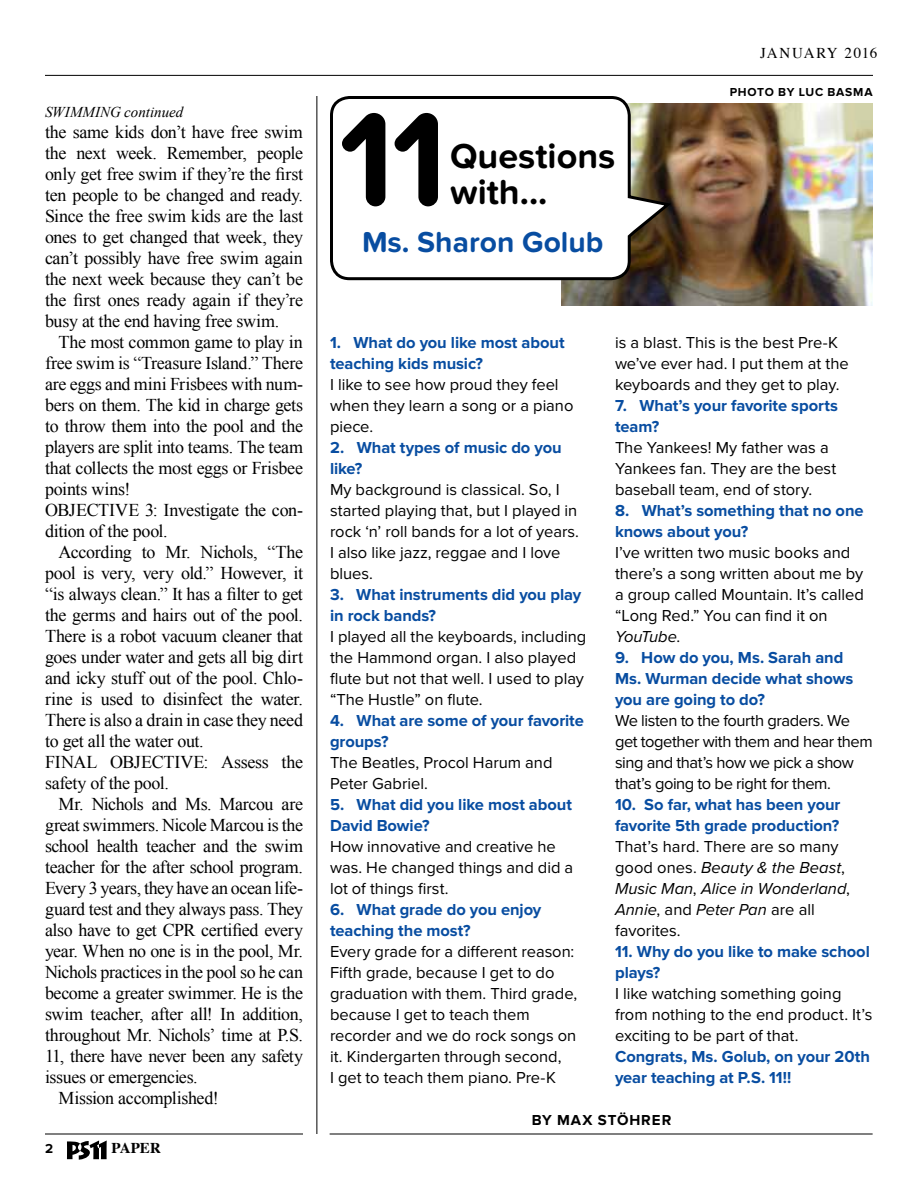
<style>
.page{position:relative;width:918px;height:1188px;background:#fff}
.page>*{position:absolute;margin:0;border:0;box-sizing:border-box;transform-origin:0 0}
.t1{font:700 36px/36px "Proxima Nova Soft";color:#000}
.t2{font:700 30px "Proxima Nova Soft";color:#084da1}
.t3{font:18px/21px "Times New Roman";letter-spacing:-.02em;color:#000}
.t4{font:16.5px/21px "Proxima Nova";letter-spacing:-.005em;color:#000}
.t5{font:700 16.5px/21px "Proxima Nova";letter-spacing:-.005em;color:#084da1}
.t6{font:16.5px/21px "Proxima Nova";letter-spacing:-.025em;color:#000}
.t7{font:italic 15px "Times New Roman";color:#000}
.t8{font:700 15px "Proxima Nova";letter-spacing:.06em;color:#000}
.t9{font:15px "Times";letter-spacing:.05em;color:#000}
.t10{font:700 15px "Times";color:#000}
.t11{font:700 13.5px "Proxima Nova";color:#000}
.t12{font:700 12px "Proxima Nova";letter-spacing:.06em;color:#000}
.s1{font-style:italic}
</style>
<div class="page">
<hr style="left:45px;top:75px;width:828px;height:1px;background:#000">
<svg style="left:67px;top:1140px;width:40px;height:20px"></svg>
<img style="left:562px;top:103px;width:311px;height:203px">
<hr style="left:45px;top:1134px;width:258px;height:1px;background:#000">
<hr style="left:330px;top:1134px;width:543px;height:1px;background:#000">
<hr style="left:316px;top:96px;width:1px;height:1038px;background:#000">
<svg style="left:330px;top:96px;width:341px;height:186px"></svg>
<svg style="left:342px;top:113px;width:96px;height:93px"></svg>
<p class="t7" style="left:45px;top:102px;width:140px">SWIMMING continued</p>
<p class="t3" style="left:45px;top:121px;width:260px;text-align:justify">the same kids don’t have free swim the next week. Remember, people only get free swim if they’re the first ten people to be changed and ready.<br>Since the free swim kids are the last ones to get changed that week, they can’t possibly have free swim again the next week because they can’t be the first ones ready again if they’re busy at the end having free swim.</p>
<p class="t3" style="left:45px;top:331px;width:260px;text-indent:14px">The most common game to play in free swim is “Treasure Island.” There are eggs and mini Frisbees with num&shy;bers on them. The kid in charge gets to throw them into the pool and the players are split into teams. The team that collects the most eggs or Frisbee points wins!<br>OBJECTIVE 3: Investigate the con&shy;dition of the pool.</p>
<p class="t3" style="left:45px;top:541px;width:260px;text-indent:14px">According to Mr. Nichols, “The pool is very, very old.” However, it “is always clean.” It has a filter to get the germs and hairs out of the pool.<br>There is a robot vacuum cleaner that goes under water and gets all big dirt and icky stuff out of the pool. Chlo&shy;rine is used to disinfect the water.<br>There is also a drain in case they need to get all the water out.<br>FINAL OBJECTIVE: Assess the safety of the pool.</p>
<p class="t3" style="left:58px;top:793px;width:246px">Mr. Nichols and Ms. Marcou are</p>
<p class="t3" style="left:45px;top:814px;width:260px">great swimmers. Nicole Marcou is the</p>
<p class="t3" style="left:45px;top:835px;width:260px">school health teacher and the swim</p>
<p class="t3" style="left:45px;top:856px;width:260px">teacher for the after school program.</p>
<p class="t3" style="left:45px;top:877px;width:259px">Every 3 years, they have an ocean life-</p>
<p class="t3" style="left:45px;top:898px;width:260px">guard test and they always pass. They</p>
<p class="t3" style="left:45px;top:919px;width:260px">also have to get CPR certified every</p>
<p class="t3" style="left:45px;top:940px;width:260px">year. When no one is in the pool, Mr.</p>
<p class="t3" style="left:45px;top:961px;width:260px">Nichols practices in the pool so he can</p>
<p class="t3" style="left:45px;top:982px;width:260px">become a greater swimmer. He is the</p>
<p class="t3" style="left:45px;top:1003px;width:260px">swim teacher, after all! In addition,</p>
<p class="t3" style="left:45px;top:1024px;width:260px">throughout Mr. Nichols’ time at P.S.</p>
<p class="t3" style="left:45px;top:1045px;width:260px">11, there have never been any safety</p>
<p class="t3" style="left:45px;top:1066px;width:154px">issues or emergencies.</p>
<p class="t3" style="left:58px;top:1087px;width:162px">Mission accomplished!</p>
<p class="t11" style="left:45px;top:1141px;width:10px">2</p>
<p class="t10" style="left:112px;top:1134px;width:51px">PAPER</p>
<p class="t9" style="left:760px;top:39px;width:119px">JANUARY 2016</p>
<h1 class="t1" style="left:450px;top:139px;width:167px">Questions with...</h1>
<h2 class="t2" style="left:362px;top:225px;width:243px">Ms. Sharon Golub</h2>
<p class="t12" style="left:730px;top:85px;width:144px">PHOTO BY LUC BASMA</p>
<p class="t5" style="left:330px;top:333px;width:236px">1. What do you like most about teaching kids music?</p>
<p class="t4" style="left:330px;top:375px;width:245px">I like to see how proud they feel when they learn a song or a piano piece.</p>
<p class="t5" style="left:330px;top:438px;width:233px">2. What types of music do you like?</p>
<p class="t4" style="left:330px;top:480px;width:251px">My background is classical. So, I started playing that, but I played in rock ‘n’ roll bands for a lot of years.<br>I also like jazz, reggae and I love blues.</p>
<p class="t5" style="left:330px;top:585px;width:253px">3. What instruments did you play in rock bands?</p>
<p class="t4" style="left:330px;top:627px;width:258px">I played all the keyboards, including the Hammond organ. I also played flute but not that well. I used to play “The Hustle” on flute.</p>
<p class="t5" style="left:330px;top:711px;width:255px">4. What are some of your favorite groups?</p>
<p class="t4" style="left:330px;top:753px;width:224px">The Beatles, Procol Harum and<br>Peter Gabriel.</p>
<p class="t5" style="left:330px;top:795px;width:244px">5. What did you like most about<br>David Bowie?</p>
<p class="t4" style="left:330px;top:837px;width:245px">How innovative and creative he was. He changed things and did a lot of things first.</p>
<p class="t5" style="left:330px;top:900px;width:213px">6. What grade do you enjoy teaching the most?</p>
<p class="t4" style="left:330px;top:942px;width:249px">Every grade for a different reason:<br>Fifth grade, because I get to do graduation with them. Third grade, because I get to teach them recorder and we do rock songs on it. Kindergarten through second,<br>I get to teach them piano. Pre-K</p>
<p class="t4" style="left:615px;top:333px;width:235px">is a blast. This is the best Pre-K we’ve ever had. I put them at the keyboards and they get to play.</p>
<p class="t5" style="left:615px;top:396px;width:225px">7. What’s your favorite sports team?</p>
<p class="t4" style="left:615px;top:438px;width:223px">The Yankees! My father was a<br>Yankees fan. They are the best baseball team, end of story.</p>
<p class="t5" style="left:615px;top:501px;width:250px">8. What’s something that no one knows about you?</p>
<p class="t4" style="left:615px;top:543px;width:250px">I’ve written two music books and there’s a song written about me by a group called Mountain. It’s called “Long Red.” You can find it on<br><span class="s1">YouTube</span>.</p>
<p class="t5" style="left:615px;top:648px;width:240px">9. How do you, Ms. Sarah and<br>Ms. Wurman decide what shows you are going to do?</p>
<p class="t6" style="left:615px;top:711px;width:259px">We listen to the fourth graders. We get together with them and hear them sing and that’s how we pick a show that’s going to be right for them.</p>
<p class="t5" style="left:615px;top:795px;width:227px">10. So far, what has been your favorite 5th grade production?</p>
<p class="t4" style="left:615px;top:837px;width:237px">That’s hard. There are so many good ones. <span class="s1">Beauty &amp; the Beast</span>,<br><span class="s1">Music Man</span>, <span class="s1">Alice in Wonderland</span>,<br><span class="s1">Annie</span>, and <span class="s1">Peter Pan</span> are all favorites.</p>
<p class="t5" style="left:615px;top:942px;width:256px">11. Why do you like to make school plays?</p>
<p class="t4" style="left:615px;top:984px;width:259px">I like watching something going from nothing to the end product. It’s exciting to be part of that.</p>
<p class="t5" style="left:615px;top:1047px;width:256px">Congrats, Ms. Golub, on your 20th year teaching at P.S. 11!!</p>
<p class="t8" style="left:532px;top:1111px;width:141px">BY MAX STÖHRER</p>
</div>
